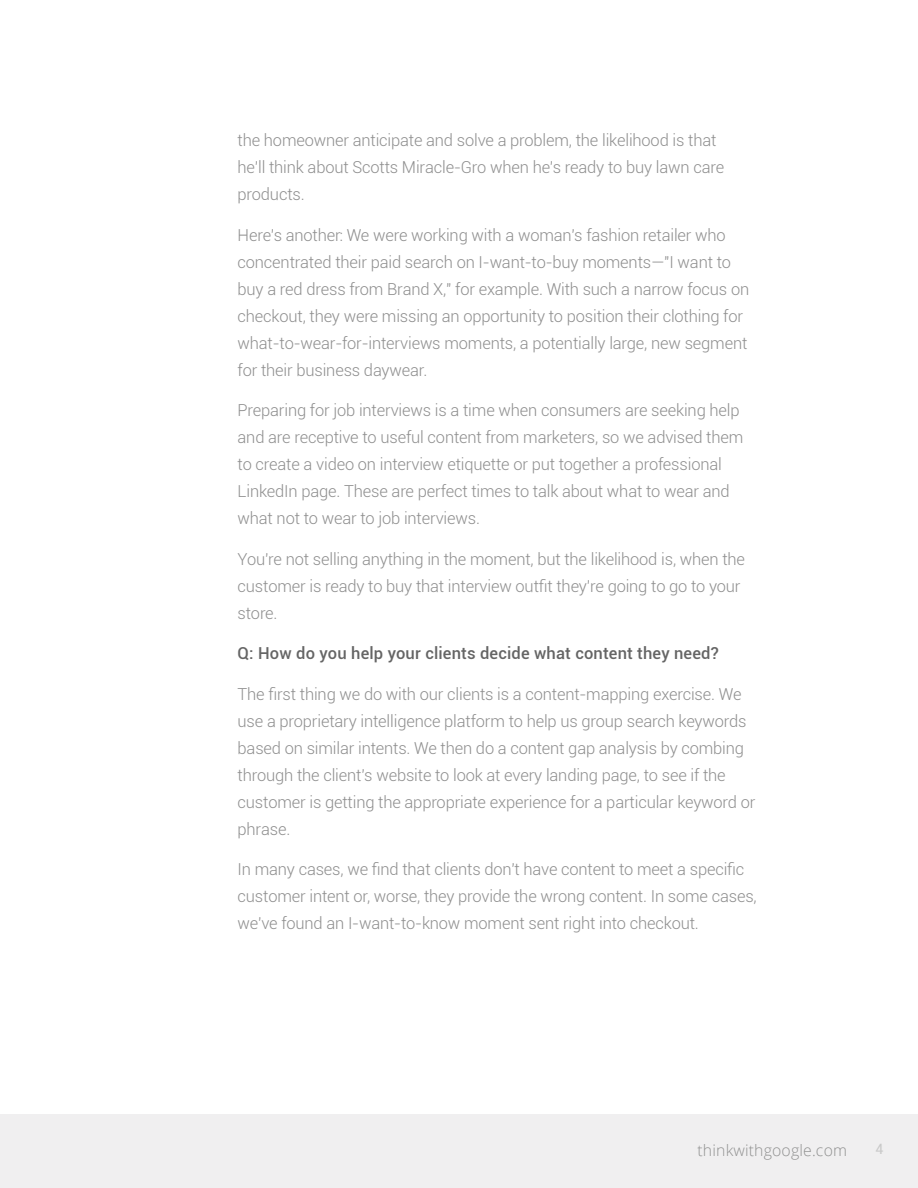
<style>
.page{position:relative;width:918px;height:1188px;background:#fff}
.page>*{position:absolute;margin:0;border:0;box-sizing:border-box;transform-origin:0 0}
.t1{font:300 16.5px/27px "Roboto";letter-spacing:-.01em;color:#8e8e8e}
.t2{font:500 16.5px "Roboto";letter-spacing:.01em;color:#656565}
.t3{font:300 15.75px "Open Sans";letter-spacing:.01em;color:#666766}
.t4{font:14.25px "Roboto";color:#c9c9c9}
</style>
<div class="page">
<div style="left:0;top:1114px;width:918px;height:74px;background:#f0eff0"></div>
<p class="t1" style="left:238px;top:126px;width:488px">the homeowner anticipate and solve a problem, the likelihood is that he'll think about Scotts Miracle-Gro when he's ready to buy lawn care products.</p>
<p class="t1" style="left:238px;top:221px;width:513px">Here's another: We were working with a woman's fashion retailer who concentrated their paid search on I-want-to-buy moments—"I want to buy a red dress from Brand X," for example. With such a narrow focus on checkout, they were missing an opportunity to position their clothing for what-to-wear-for-interviews moments, a potentially large, new segment for their business daywear.</p>
<p class="t1" style="left:238px;top:396px;width:507px">Preparing for job interviews is a time when consumers are seeking help and are receptive to useful content from marketers, so we advised them to create a video on interview etiquette or put together a professional LinkedIn page. These are perfect times to talk about what to wear and what not to wear to job interviews.</p>
<p class="t1" style="left:238px;top:545px;width:509px">You're not selling anything in the moment, but the likelihood is, when the customer is ready to buy that interview outfit they're going to go to your store.</p>
<p class="t2" style="left:238px;top:642px;width:483px">Q: How do you help your clients decide what content they need?</p>
<p class="t1" style="left:238px;top:680px;width:519px">The first thing we do with our clients is a content-mapping exercise. We use a proprietary intelligence platform to help us group search keywords based on similar intents. We then do a content gap analysis by combing through the client's website to look at every landing page, to see if the customer is getting the appropriate experience for a particular keyword or phrase.</p>
<p class="t1" style="left:238px;top:855px;width:521px">In many cases, we find that clients don't have content to meet a specific customer intent or, worse, they provide the wrong content. In some cases, we've found an I-want-to-know moment sent right into checkout.</p>
<p class="t3" style="left:698px;top:1140px;width:151px">thinkwithgoogle.com</p>
<p class="t4" style="left:876px;top:1139px;width:10px">4</p>
</div>
